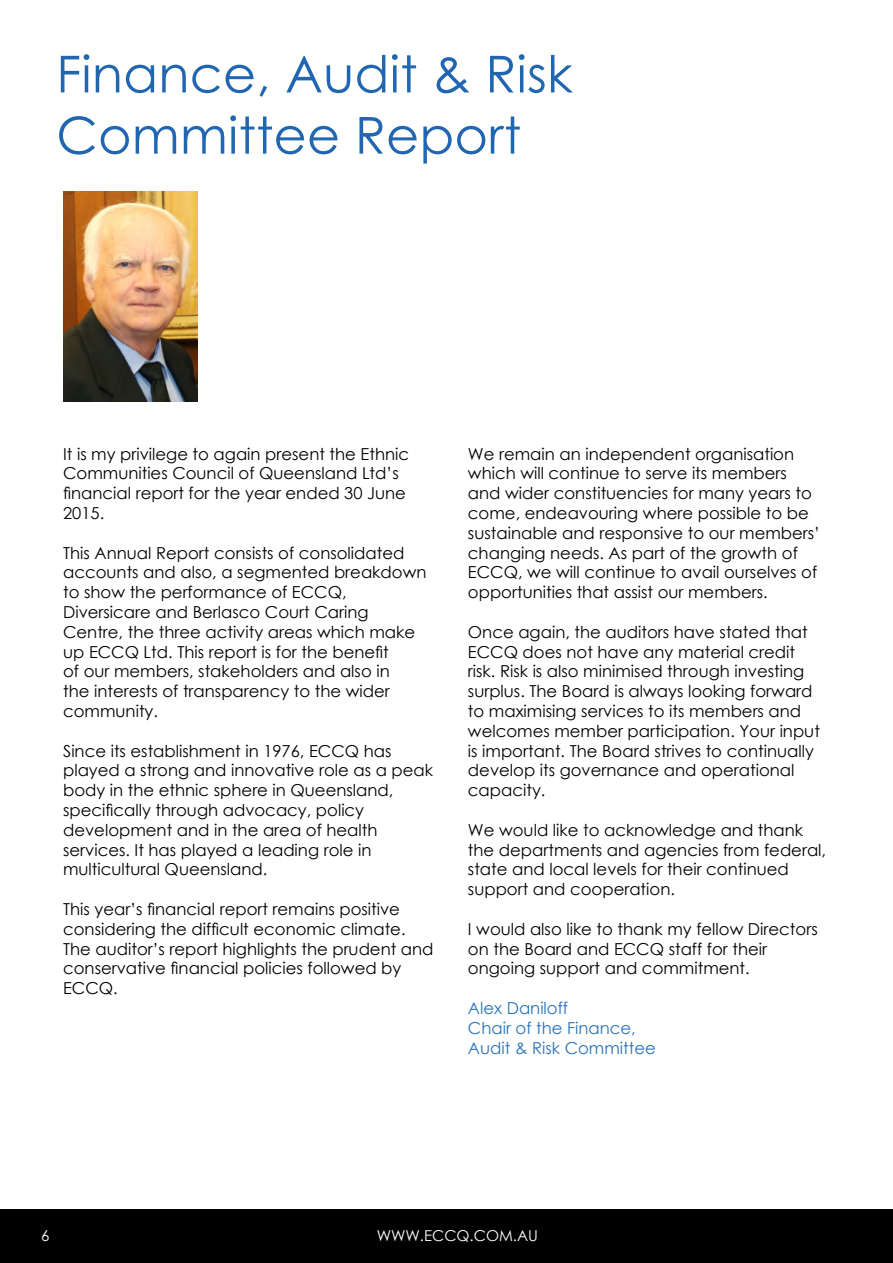
<style>
.page{position:relative;width:893px;height:1263px;background:#fff}
.page>*{position:absolute;margin:0;border:0;box-sizing:border-box;transform-origin:0 0}
.t1{font:51px/61.2px "Century Gothic";letter-spacing:.005em;color:#2166b1}
.t2{font:16.5px/19.8px "Century Gothic";color:#000}
.t3{font:16.5px/19.8px "Century Gothic";color:#2b72b8}
.t4{font:15px "Century Gothic";color:#fff}
</style>
<div class="page">
<div style="left:0;top:1209px;width:892px;height:54px;background:#000"></div>
<img style="left:64px;top:191px;width:134px;height:211px">
<h1 class="t1" style="left:56px;top:48px;width:518px">Finance, Audit &amp; Risk<br>Committee Report</h1>
<p class="t2" style="left:63px;top:445px;width:347px">It is my privilege to again present the Ethnic Communities Council of Queensland Ltd’s financial report for the year ended 30 June 2015.</p>
<p class="t2" style="left:63px;top:544px;width:365px">This Annual Report consists of consolidated accounts and also, a segmented breakdown to show the performance of ECCQ, Diversicare and Berlasco Court Caring Centre, the three activity areas which make up ECCQ Ltd. This report is for the benefit<br>of our members, stakeholders and also in<br>the interests of transparency to the wider community.</p>
<p class="t2" style="left:63px;top:742px;width:371px">Since its establishment in 1976, ECCQ has played a strong and innovative role as a peak body in the ethnic sphere in Queensland, specifically through advocacy, policy development and in the area of health services. It has played a leading role in multicultural Queensland.</p>
<p class="t2" style="left:63px;top:901px;width:372px">This year’s financial report remains positive considering the difficult economic climate.<br>The auditor’s report highlights the prudent and conservative financial policies followed by ECCQ.</p>
<p class="t2" style="left:468px;top:445px;width:353px">We remain an independent organisation which will continue to serve its members and wider constituencies for many years to come, endeavouring where possible to be sustainable and responsive to our members’ changing needs. As part of the growth of ECCQ, we will continue to avail ourselves of opportunities that assist our members.</p>
<p class="t2" style="left:468px;top:623px;width:353px">Once again, the auditors have stated that ECCQ does not have any material credit risk. Risk is also minimised through investing surplus. The Board is always looking forward to maximising services to its members and welcomes member participation. Your input is important. The Board strives to continually develop its governance and operational capacity.</p>
<p class="t2" style="left:468px;top:821px;width:359px">We would like to acknowledge and thank the departments and agencies from federal, state and local levels for their continued support and cooperation.</p>
<p class="t2" style="left:468px;top:920px;width:351px">I would also like to thank my fellow Directors on the Board and ECCQ staff for their ongoing support and commitment.</p>
<p class="t3" style="left:468px;top:1000px;width:189px">Alex Daniloff<br>Chair of the Finance,<br>Audit &amp; Risk Committee</p>
<p class="t4" style="left:41px;top:1230px;width:10px">6</p>
<p class="t4" style="left:377px;top:1230px;width:163px">WWW.ECCQ.COM.AU</p>
</div>
